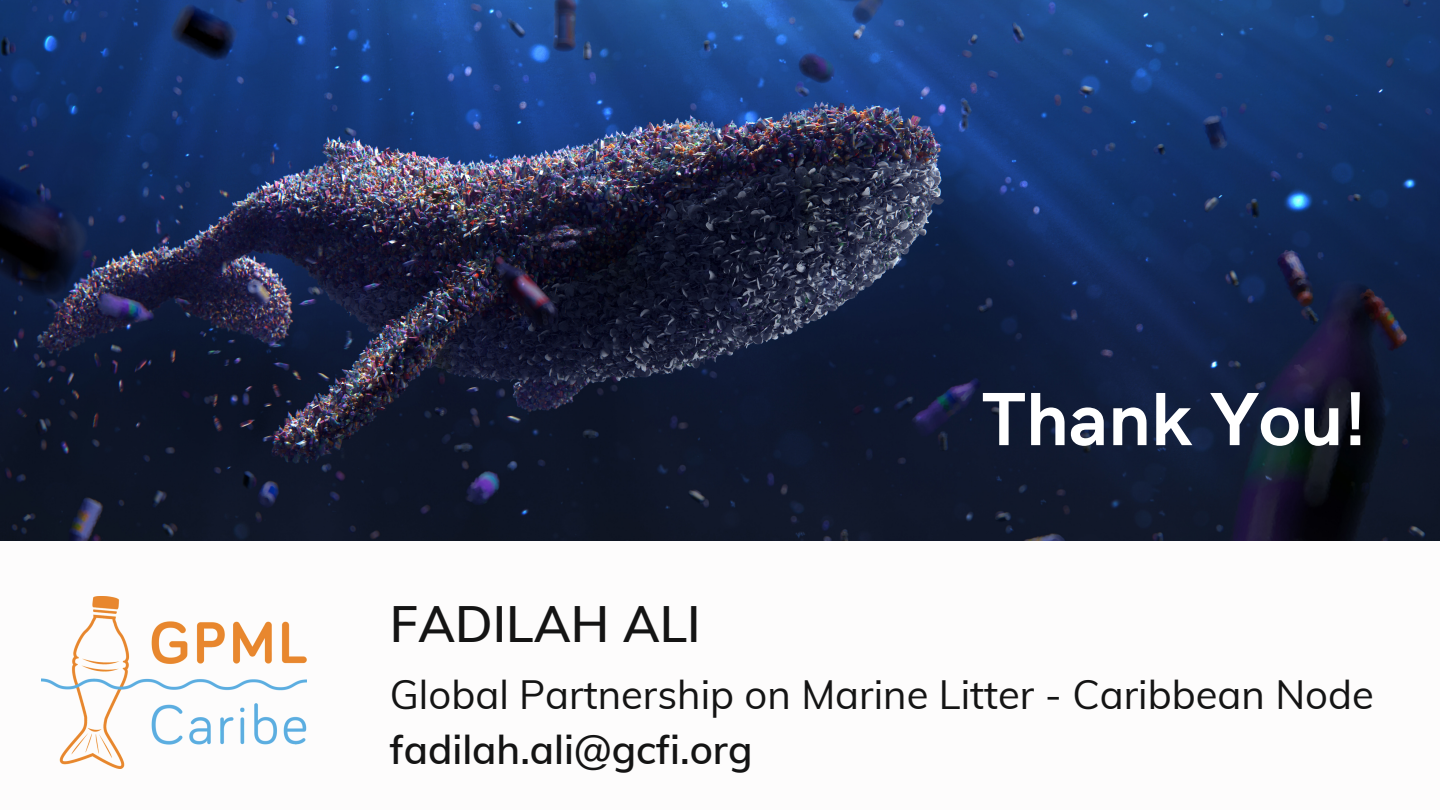
<style>
.page{position:relative;width:1440px;height:810px;background:#fff}
.page>*{position:absolute;margin:0;border:0;box-sizing:border-box;transform-origin:0 0}
.t1{font:700 75.6px "HK Grotesk";color:#fff}
.t2{font:600 50px "Muli";color:#141414}
.t3{font:40px "Muli";color:#141414}
.t4{font:600 40px "Muli";color:#141414}
</style>
<div class="page">
<img style="left:0;top:0;width:1440px;height:540px">
<img style="left:41px;top:597px;width:266px;height:172px">
<p class="t2" style="left:390px;top:591px;width:313px">FADILAH ALI</p>
<h1 class="t1" style="left:982px;top:377px;width:386px">Thank You!</h1>
<p class="t3" style="left:390px;top:669px;width:986px">Global Partnership on Marine Litter - Caribbean Node</p>
<p class="t4" style="left:390px;top:724px;width:364px">fadilah.ali@gcfi.org</p>
</div>
